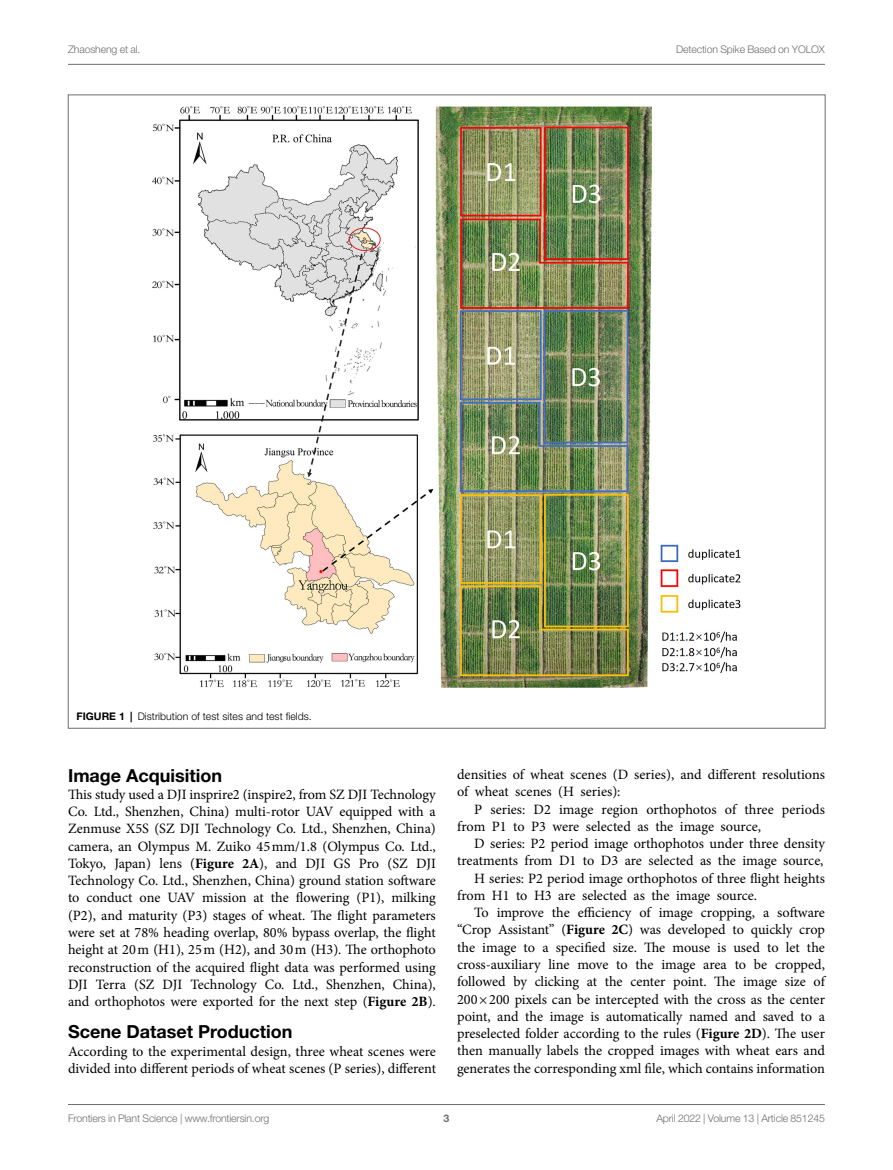
<style>
.page{position:relative;width:893px;height:1170px;background:#fff}
.page>*{position:absolute;margin:0;border:0;box-sizing:border-box;transform-origin:0 0}
.HEAD_2{font:700 18px "Helvetica Neue LT Std";color:#000}
.TEXT_FLUSH{font:14.25px/17.2px "Minion Pro";color:#000}
.TEXT{font:14.25px/17.2px "Minion Pro";color:#000}
.t1{font:300 10.5px "Helvetica Neue LT Std";letter-spacing:-.015em;color:#6d6e71}
.FIG_LEG{font:300 10.5px "Helvetica Neue LT Std";color:#000}
.t2{font:700 10.5px "Helvetica Neue LT Std";color:#6d6e71}
.s1{font-weight:700}
</style>
<div class="page">
<hr style="left:68px;top:64px;width:757px;height:1px;background:#6d6e71">
<hr style="left:68px;top:1104px;width:757px;height:1px;background:#6d6e71">
<img style="left:152px;top:106px;width:589px;height:582px">
<p class="t1" style="left:68px;top:42px;width:74px">Zhaosheng et al.</p>
<p class="t1" style="left:676px;top:42px;width:150px">Detection Spike Based on YOLOX</p>
<p class="FIG_LEG" style="left:77px;top:709px;width:237px"><span class="s1">FIGURE 1 |</span> Distribution of test sites and test fields.</p>
<p class="HEAD_2" style="left:68px;top:764px;width:156px">Image Acquisition</p>
<p class="TEXT_FLUSH" style="left:68px;top:785px;width:369px;text-align:justify">This study used a DJI insprire2 (inspire2, from SZ DJI Technology Co. Ltd., Shenzhen, China) multi-rotor UAV equipped with a Zenmuse X5S (SZ DJI Technology Co. Ltd., Shenzhen, China) camera, an Olympus M. Zuiko 45mm/1.8 (Olympus Co. Ltd., Tokyo, Japan) lens (<span class="s1">Figure 2A</span>), and DJI GS Pro (SZ DJI Technology Co. Ltd., Shenzhen, China) ground station software to conduct one UAV mission at the flowering (P1), milking (P2), and maturity (P3) stages of wheat. The flight parameters were set at 78% heading overlap, 80% bypass overlap, the flight height at 20m (H1), 25m (H2), and 30m (H3). The orthophoto reconstruction of the acquired flight data was performed using DJI Terra (SZ DJI Technology Co. Ltd., Shenzhen, China), and orthophotos were exported for the next step (<span class="s1">Figure 2B</span>).</p>
<p class="HEAD_2" style="left:68px;top:1020px;width:226px">Scene Dataset Production</p>
<p class="TEXT_FLUSH" style="left:68px;top:1042px;width:370px">According to the experimental design, three wheat scenes were divided into different periods of wheat scenes (P series), different</p>
<p class="TEXT_FLUSH" style="left:457px;top:766px;width:369px">densities of wheat scenes (D series), and different resolutions of wheat scenes (H series):</p>
<p class="TEXT" style="left:457px;top:800px;width:369px;text-indent:17px">P series: D2 image region orthophotos of three periods from P1 to P3 were selected as the image source,</p>
<p class="TEXT" style="left:457px;top:835px;width:369px;text-align:right">D series: P2 period image orthophotos under three density treatments from D1 to D3 are selected as the image source,</p>
<p class="TEXT" style="left:457px;top:869px;width:369px;text-indent:17px">H series: P2 period image orthophotos of three flight heights from H1 to H3 are selected as the image source.</p>
<p class="TEXT" style="left:457px;top:904px;width:369px;text-align:justify;text-indent:17px">To improve the efficiency of image cropping, a software “Crop Assistant” (<span class="s1">Figure 2C</span>) was developed to quickly crop the image to a specified size. The mouse is used to let the cross-auxiliary line move to the image area to be cropped, followed by clicking at the center point. The image size of 200×200 pixels can be intercepted with the cross as the center point, and the image is automatically named and saved to a preselected folder according to the rules (<span class="s1">Figure 2D</span>). The user then manually labels the cropped images with wheat ears and generates the corresponding xml file, which contains information</p>
<p class="t1" style="left:68px;top:1111px;width:203px">Frontiers in Plant Science | www.frontiersin.org</p>
<p class="t2" style="left:444px;top:1111px;width:7px">3</p>
<p class="t1" style="left:656px;top:1111px;width:170px">April 2022 | Volume 13 | Article 851245</p>
</div>
